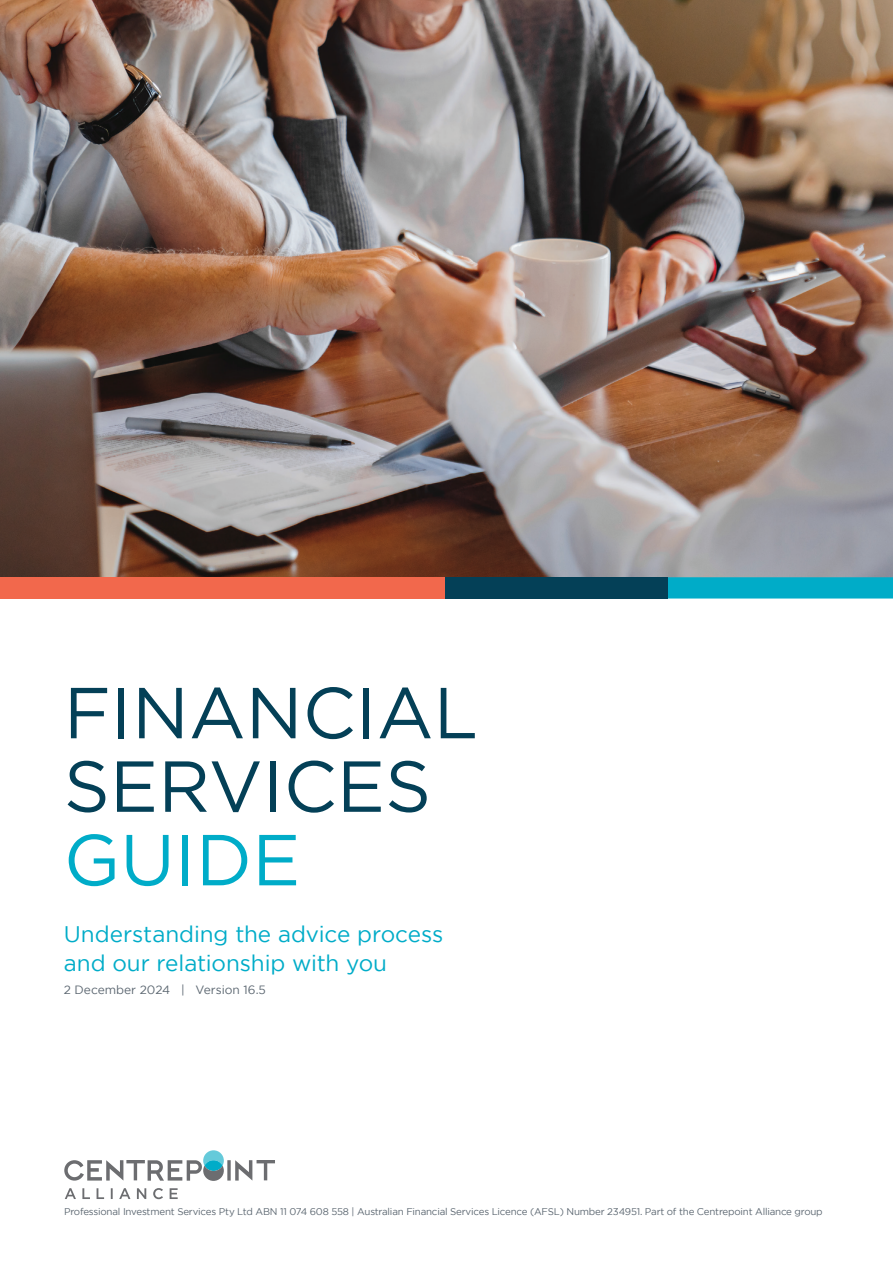
<style>
.page{position:relative;width:893px;height:1263px;background:#fff}
.page>*{position:absolute;margin:0;border:0;box-sizing:border-box;transform-origin:0 0}
.t1{font:72px/73.5px "Gotham";color:#044057}
.t2{font:72px "Gotham";color:#00acc8}
.t3{font:22.5px/28.5px "Gotham";letter-spacing:-.005em;color:#00acc8}
.t4{font:12px "Gotham";color:#5c6771}
.t5{font:9.75px "Gotham";letter-spacing:-.02em;color:#5c6771}
</style>
<div class="page">
<img style="left:0;top:0;width:893px;height:577px">
<svg style="left:64px;top:1150px;width:211px;height:31px"></svg>
<svg style="left:65px;top:1188px;width:113px;height:11px"></svg>
<div style="left:668px;top:577px;width:225px;height:21px;background:#00acc8"></div>
<div style="left:251px;top:577px;width:417px;height:21px;background:#044057"></div>
<div style="left:0;top:577px;width:445px;height:21px;background:#f2684c"></div>
<h1 class="t1" style="left:64px;top:675px;width:416px">FINANCIAL<br>SERVICES</h1>
<h1 class="t2" style="left:64px;top:820px;width:238px">GUIDE</h1>
<h2 class="t3" style="left:64px;top:920px;width:381px">Understanding the advice process and our relationship with you</h2>
<p class="t4" style="left:64px;top:983px;width:204px">2 December 2024 | Version 16.5</p>
<p class="t5" style="left:64px;top:1206px;width:760px">Professional Investment Services Pty Ltd ABN 11 074 608 558 | Australian Financial Services Licence (AFSL) Number 234951. Part of the Centrepoint Alliance group</p>
</div>
